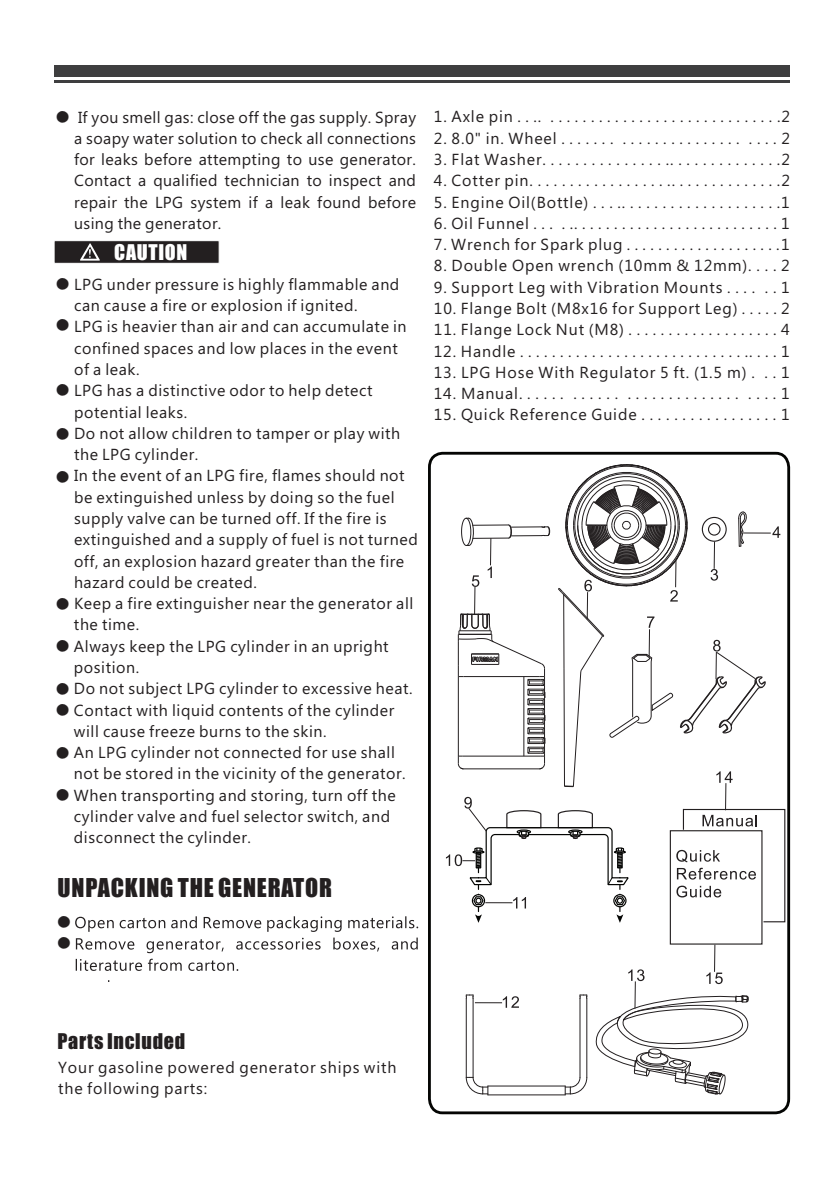
<style>
.page{position:relative;width:840px;height:1191px;background:#fff}
.page>*{position:absolute;margin:0;border:0;box-sizing:border-box;transform-origin:0 0}
.t1{font:48px/43.4px "Sim Sun";color:#231f20}
.t2{font:24px "Impact";letter-spacing:.035em;color:#231f20}
.t3{font:20px "Impact";letter-spacing:.035em;color:#231f20}
.t4{font:20px "Impact";letter-spacing:.035em;color:#fff}
.t5{font:16px/21.2px "Ebrima";letter-spacing:.035em;color:#231f20;text-align:justify}
.t6{font:16px/21.2px "Ebrima";letter-spacing:.055em;color:#231f20}
</style>
<div class="page">
<div style="left:54px;top:65px;width:735px;height:11px;background:#3e3e3f"></div>
<hr style="left:54px;top:80px;width:735px;height:3px;background:#3e3e3f">
<svg style="left:75px;top:916px;width:343px;height:66px"></svg>
<div style="left:428px;top:452px;width:361px;height:662px;border:3px solid #040503;border-radius:14px"></div>
<svg style="left:446px;top:464px;width:339px;height:459px"></svg>
<hr style="left:487px;top:1094px;width:78px;height:1px;background:#231f20">
<hr style="left:487px;top:1085px;width:78px;height:1px;background:#231f20">
<hr style="left:579px;top:998px;width:1px;height:79px;background:#231f20">
<hr style="left:586px;top:998px;width:1px;height:79px;background:#231f20">
<hr style="left:465px;top:998px;width:1px;height:79px;background:#231f20">
<hr style="left:472px;top:998px;width:1px;height:79px;background:#231f20">
<svg style="left:579px;top:994px;width:8px;height:4px"></svg>
<svg style="left:465px;top:994px;width:53px;height:13px"></svg>
<svg style="left:564px;top:1076px;width:23px;height:18px"></svg>
<svg style="left:465px;top:1076px;width:23px;height:18px"></svg>
<svg style="left:595px;top:944px;width:154px;height:150px"></svg>
<div style="left:54px;top:240px;width:165px;height:23px;background:#231f20;border:1px solid #fff"></div>
<svg style="left:80px;top:243px;width:20px;height:18px"></svg>
<h1 class="t1" style="left:51px;top:97px;width:25px">•</h1>
<p class="t5" style="left:74px;top:108px;width:343px">If you smell gas: close off the gas supply. Spray a soapy water solution to check all connections for leaks before attempting to use generator.<br>Contact a qualified technician to inspect and repair the LPG system if a leak found before using the generator.</p>
<p class="t4" style="left:114px;top:244px;width:75px">CAUTION</p>
<p class="t5" style="left:74px;top:275px;width:345px;text-align:left">LPG under pressure is highly flammable and can cause a fire or explosion if ignited.<br>LPG is heavier than air and can accumulate in confined spaces and low places in the event<br>of a leak.<br>LPG has a distinctive odor to help detect potential leaks.<br>Do not allow children to tamper or play with the LPG cylinder.<br>In the event of an LPG fire, flames should not be extinguished unless by doing so the fuel supply valve can be turned off. If the fire is extinguished and a supply of fuel is not turned off, an explosion hazard greater than the fire hazard could be created.<br>Keep a fire extinguisher near the generator all the time.<br>Always keep the LPG cylinder in an upright position.<br>Do not subject LPG cylinder to excessive heat.<br>Contact with liquid contents of the cylinder will cause freeze burns to the skin.<br>An LPG cylinder not connected for use shall not be stored in the vicinity of the generator.<br>When transporting and storing, turn off the cylinder valve and fuel selector switch, and disconnect the cylinder.</p>
<h1 class="t1" style="left:51px;top:265px;width:25px;line-height:41.6px">• •</h1>
<h1 class="t1" style="left:51px;top:370px;width:25px;text-align:justify">• • •</h1>
<h1 class="t1" style="left:51px;top:584px;width:25px;line-height:42.8px;text-align:justify">• • •</h1>
<h1 class="t1" style="left:51px;top:690px;width:25px">•</h1>
<h1 class="t1" style="left:51px;top:733px;width:25px;line-height:42.6px">• •</h1>
<h2 class="t2" style="left:58px;top:878px;width:276px">UNPACKING THE GENERATOR</h2>
<h1 class="t1" style="left:52px;top:913px;width:26px">••</h1>
<p class="t5" style="left:433px;top:108px;width:357px">1. Axle pin . . .. . . . . . . . . . . . . . . . . . . . . . . . . . . . . .2</p>
<p class="t5" style="left:433px;top:129px;width:357px">2. 8.0" in. Wheel . . . . . . . . . . . . . . . . . . . . . . . . . . 2</p>
<p class="t6" style="left:433px;top:150px;width:357px">3. Flat Washer. . . . . . . . . . . . . . . .. . . . . . . . . . . . . .2</p>
<p class="t6" style="left:433px;top:171px;width:357px">4. Cotter pin. . . . . . . . . . . . . . . . . .. . . . . . . . . . . . . .2</p>
<p class="t6" style="left:433px;top:193px;width:357px">5. Engine Oil(Bottle) . . . .. . . . . . . . . . . . . . . . . . . .1</p>
<p class="t6" style="left:433px;top:214px;width:357px">6. Oil Funnel . . . . .. . . . . . . . . . . . . . . . . . . . . . . . . . 1</p>
<p class="t6" style="left:433px;top:235px;width:357px">7. Wrench for Spark plug . . . . . . . . . . . . . . . . . . . .1</p>
<p class="t6" style="left:433px;top:257px;width:357px">8. Double Open wrench (10mm &amp; 12mm). . . . 2</p>
<p class="t6" style="left:433px;top:278px;width:357px">9. Support Leg with Vibration Mounts . . . . . . 1</p>
<p class="t6" style="left:433px;top:299px;width:357px">10. Flange Bolt (M8x16 for Support Leg) . . . . . 2</p>
<p class="t6" style="left:433px;top:320px;width:357px">11. Flange Lock Nut (M8) . . . . . . . . . . . . . . . . . . . 4</p>
<p class="t6" style="left:433px;top:342px;width:357px">12. Handle . . . . . . . . . . . . . . . . . . . . . . . . . . . . .. . . . 1</p>
<p class="t6" style="left:433px;top:363px;width:357px">13. LPG Hose With Regulator 5 ft. (1.5 m) . . . 1</p>
<p class="t6" style="left:433px;top:384px;width:357px">14. Manual. . . . . . . . . . . . . . . . . . . . . . . . . . . . . . 1</p>
<p class="t6" style="left:433px;top:405px;width:357px">15. Quick Reference Guide . . . . . . . . . . . . . . . . . 1</p>
<p class="t3" style="left:57px;top:1033px;width:129px">Parts Included</p>
<p class="t6" style="left:58px;top:1058px;width:340px">Your gasoline powered generator ships with the following parts:</p>
</div>
